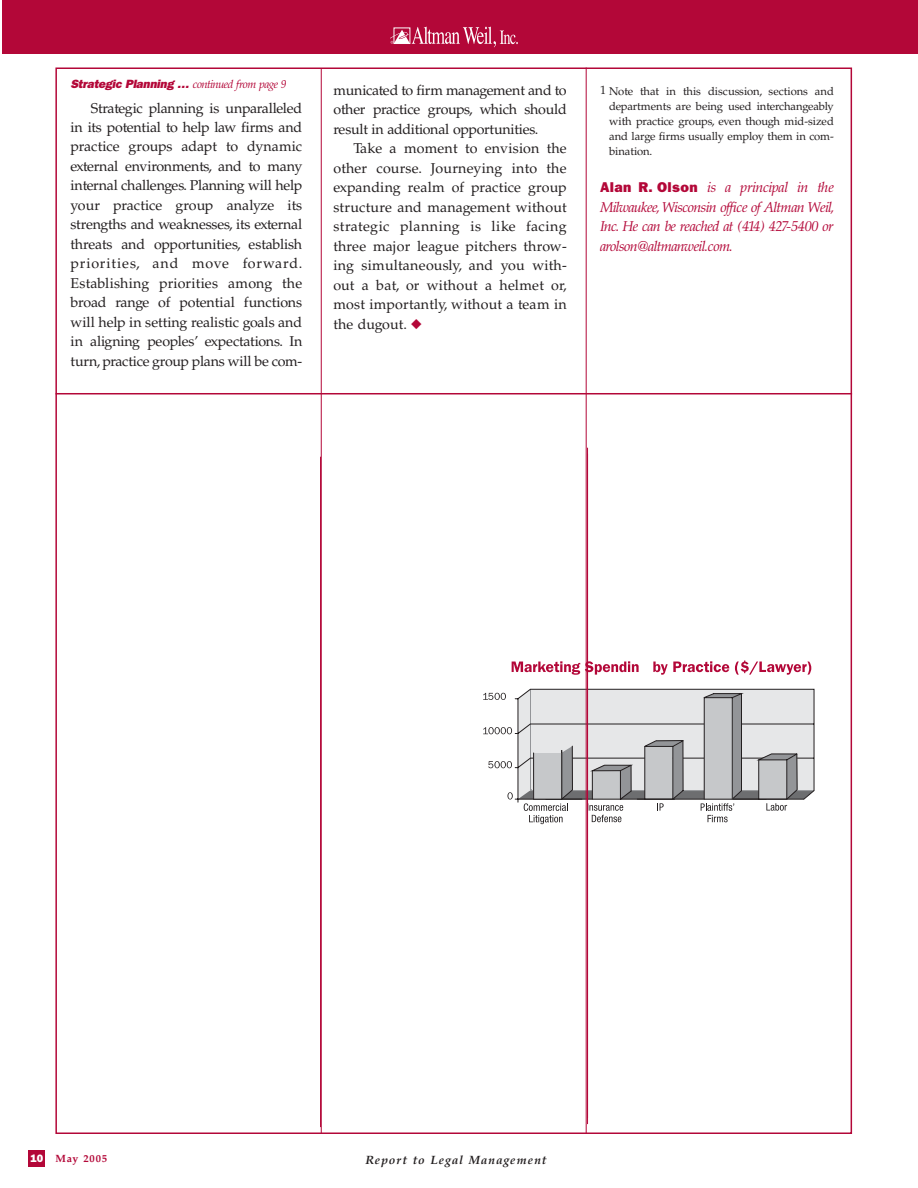
<style>
.page{position:relative;width:918px;height:1188px;background:#fff}
.page>*{position:absolute;margin:0;border:0;box-sizing:border-box;transform-origin:0 0}
.t1{font:14.25px/19.5px "Palatino";letter-spacing:-.01em;color:#231f20;text-align:justify}
.t2{font:italic 14.25px/19.5px "Palatino";letter-spacing:-.045em;color:#b30738;text-align:justify}
.t3{font:italic 800 12px "Franklin Gothic";color:#b30738}
.t4{font:italic 700 12px "Palatino";letter-spacing:.075em;color:#231f20}
.t5{font:11.25px/15px "Palatino";letter-spacing:-.015em;color:#231f20;text-align:justify}
.t6{font:700 10.5px "Palatino";letter-spacing:.075em;color:#b30738}
.s1{font-family:"Palatino";font-weight:400;font-size:11.4px}
.s2{font-family:"Monotype Sorts";color:#b30738}
.s3{font-size:12px}
.s4{font-family:"Franklin Gothic";font-weight:800;font-style:normal}
.s5{font-family:"Franklin Gothic";font-weight:800;font-size:10.8px;color:#fff}
</style>
<div class="page">
<div style="left:2px;top:0;width:916px;height:54px;background:#b30738"></div>
<div style="left:29px;top:1150px;width:16px;height:16px;background:#b30738"></div>
<svg style="left:390px;top:27px;width:128px;height:20px"></svg>
<svg style="left:512px;top:661px;width:127px;height:14px"></svg>
<svg style="left:653px;top:661px;width:76px;height:14px"></svg>
<svg style="left:735px;top:661px;width:76px;height:14px"></svg>
<svg style="left:483px;top:689px;width:331px;height:135px"></svg>
<hr style="left:56px;top:393px;width:796px;height:1px;background:#b30738">
<hr style="left:321px;top:68px;width:1px;height:1066px;background:#b30738">
<hr style="left:586px;top:68px;width:1px;height:1066px;background:#b30738">
<hr style="left:587px;top:454px;width:1px;height:670px;background:#b30738">
<hr style="left:587px;top:448px;width:1px;height:670px;background:#b30738">
<hr style="left:320px;top:457px;width:1px;height:670px;background:#b30738">
<p class="t3" style="left:71px;top:79px;width:218px">Strategic Planning … <span class="s1">continued from page 9</span></p>
<p class="t1" style="left:333px;top:82px;width:235px">municated to firm management and to other practice groups, which should result in additional opportunities.</p>
<p class="t1" style="left:333px;top:140px;width:235px;text-indent:20px">Take a moment to envision the other course. Journeying into the expanding realm of practice group structure and management without strategic planning is like facing three major league pitchers throw&shy;ing simultaneously, and you with&shy;out a bat, or without a helmet or, most importantly, without a team in the dugout. <span class="s2">◆</span></p>
<p class="t1" style="left:71px;top:100px;width:233px;text-indent:20px">Strategic planning is unparalleled in its potential to help law firms and practice groups adapt to dynamic external environments, and to many internal challenges. Planning will help your practice group analyze its strengths and weaknesses, its external threats and opportunities, establish priorities, and move forward.<br>Establishing priorities among the broad range of potential functions will help in setting realistic goals and in aligning peoples’ expectations. In turn, practice group plans will be com-</p>
<p class="t5" style="left:609px;top:85px;width:226px;text-indent:-9px"><span class="s3">1</span> Note that in this discussion, sections and departments are being used interchangeably with practice groups, even though mid-sized and large firms usually employ them in com&shy;bination.</p>
<p class="t2" style="left:600px;top:179px;width:235px"><span class="s4">Alan R. Olson</span> is a principal in the Milwaukee, Wisconsin office of Altman Weil, Inc. He can be reached at (414) 427-5400 or arolson@altmanweil.com.</p>
<p class="t6" style="left:31px;top:1154px;width:78px"><span class="s5">10</span> May 2005</p>
<p class="t4" style="left:365px;top:1155px;width:183px">Report to Legal Management</p>
</div>
